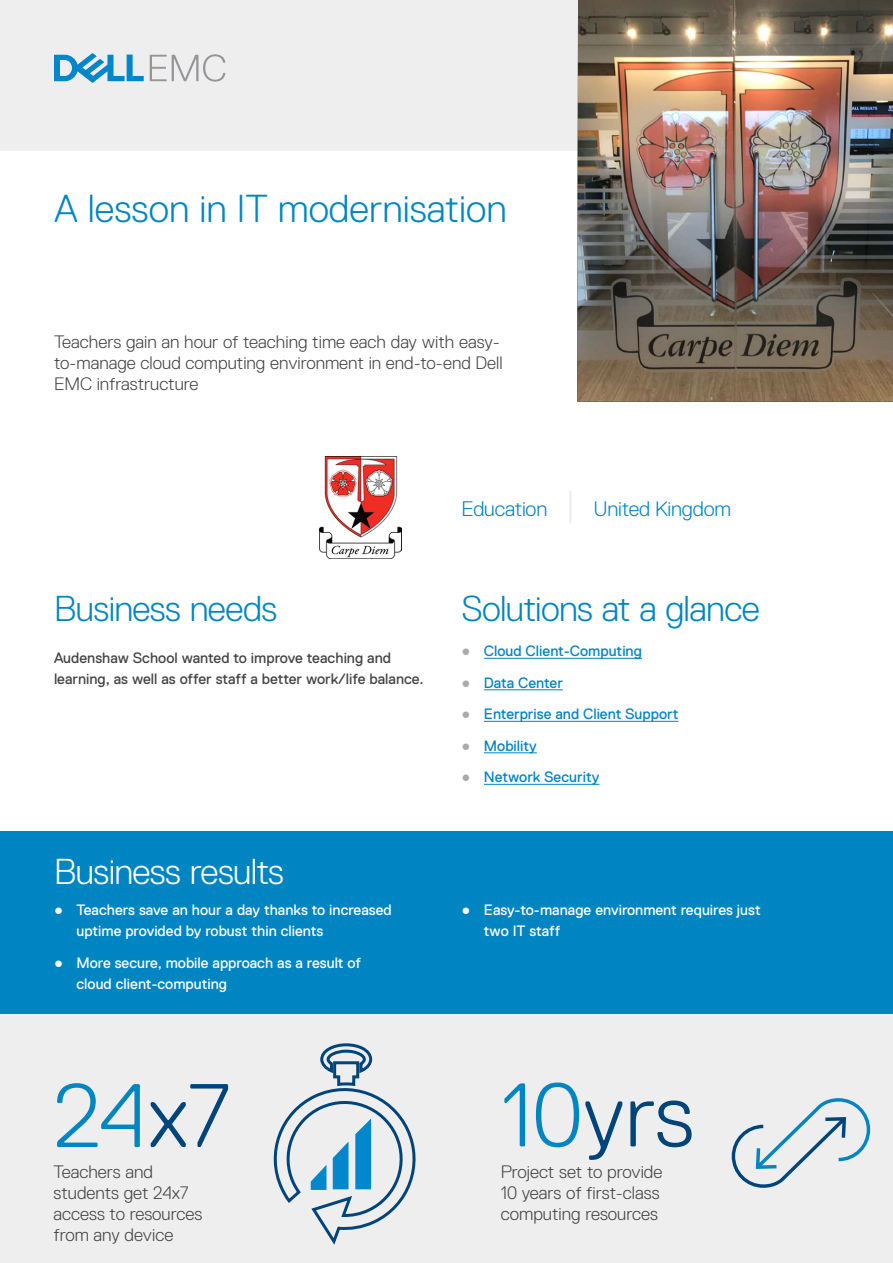
<style>
.page{position:relative;width:893px;height:1263px;background:#fff}
.page>*{position:absolute;margin:0;border:0;box-sizing:border-box;transform-origin:0 0}
.Statsgreen{font:300 90px "Dell Replica";color:#00447c}
.Statsblue{font:300 90px "Dell Replica";color:#0085c3}
.HEADLINE{font:300 39px "Dell Replica";color:#0085c3}
.body{font:300 36px "Dell Replica";letter-spacing:-.02em;color:#0085c3}
.body-2{font:300 36px "Dell Replica";letter-spacing:-.02em;color:#fff}
.General_subhead{font:300 21px "Dell Replica";letter-spacing:-.01em;color:#0085c3}
.Intro_paragraph{font:300 18px/21px "Dell Replica";color:#444}
.Claim_body{font:300 18px/21px "Dell Replica";color:#444}
.t1{font:15px/21px "Dell Replica";color:#fff}
.body-3{font:15px/21px "Dell Replica";color:#444}
.t2{font:15px "Dell Replica";color:#0085c3}
.s1{font-size:36px;color:#eee}
.s2{font-family:"Arial";color:#aaa}
.s3{font-family:"Arial"}
.s4{color:#00447c}
.s5{color:#0085c3}
</style>
<div class="page">
<div style="left:0;top:0;width:893px;height:150px;background:#eee"></div>
<svg style="left:150px;top:54px;width:75px;height:28px"></svg>
<svg style="left:54px;top:53px;width:90px;height:30px"></svg>
<img style="left:577px;top:0;width:316px;height:402px">
<hr style="left:484px;top:658px;width:158px;height:1px;background:#0085c3">
<hr style="left:484px;top:689px;width:79px;height:1px;background:#0085c3">
<hr style="left:484px;top:721px;width:194px;height:1px;background:#0085c3">
<hr style="left:484px;top:752px;width:53px;height:1px;background:#0085c3">
<hr style="left:484px;top:784px;width:115px;height:1px;background:#0085c3">
<div style="left:0;top:831px;width:893px;height:184px;background:#0085c3"></div>
<div style="left:434px;top:1015px;width:459px;height:248px;background:#eee"></div>
<div style="left:0;top:1015px;width:446px;height:248px;background:#eee"></div>
<svg style="left:731px;top:1098px;width:139px;height:90px"></svg>
<img style="left:319px;top:456px;width:82px;height:103px">
<svg style="left:273px;top:1043px;width:143px;height:202px"></svg>
<p class="HEADLINE" style="left:54px;top:187px;width:454px">A lesson in IT modernisation</p>
<p class="Intro_paragraph" style="left:54px;top:331px;width:450px">Teachers gain an hour of teaching time each day with easy&shy;to-manage cloud computing environment in end-to-end Dell<br>EMC infrastructure</p>
<p class="General_subhead" style="left:461px;top:497px;width:271px">Education <span class="s1">|</span> United Kingdom</p>
<p class="body" style="left:54px;top:589px;width:225px">Business needs</p>
<p class="body" style="left:461px;top:589px;width:300px">Solutions at a glance</p>
<p class="t2" style="left:461px;top:642px;width:182px"><span class="s2">●</span> Cloud Client-Computing</p>
<p class="t2" style="left:461px;top:674px;width:103px"><span class="s2">●</span> Data Center</p>
<p class="t2" style="left:461px;top:705px;width:219px"><span class="s2">●</span> Enterprise and Client Support</p>
<p class="t2" style="left:461px;top:737px;width:77px"><span class="s2">●</span> Mobility</p>
<p class="t2" style="left:461px;top:768px;width:139px"><span class="s2">●</span> Network Security</p>
<p class="body-3" style="left:54px;top:647px;width:371px">Audenshaw School wanted to improve teaching and learning, as well as offer staff a better work/life balance.</p>
<p class="body-2" style="left:54px;top:851px;width:231px">Business results</p>
<p class="t1" style="left:76px;top:899px;width:317px;text-indent:-22px"><span class="s3">●</span> Teachers save an hour a day thanks to increased uptime provided by robust thin clients</p>
<p class="t1" style="left:76px;top:952px;width:286px;text-indent:-22px"><span class="s3">●</span> More secure, mobile approach as a result of cloud client-computing</p>
<p class="Statsblue" style="left:53px;top:1066px;width:179px">24<span class="s4">x7</span></p>
<p class="Claim_body" style="left:53px;top:1161px;width:150px">Teachers and students get 24x7 access to resources from any device</p>
<p class="t1" style="left:484px;top:899px;width:278px;text-indent:-22px"><span class="s3">●</span> Easy-to-manage environment requires just two IT staff</p>
<p class="Statsgreen" style="left:501px;top:1065px;width:195px"><span class="s5">10</span>yrs</p>
<p class="Claim_body" style="left:501px;top:1161px;width:163px">Project set to provide<br>10 years of first-class computing resources</p>
</div>
